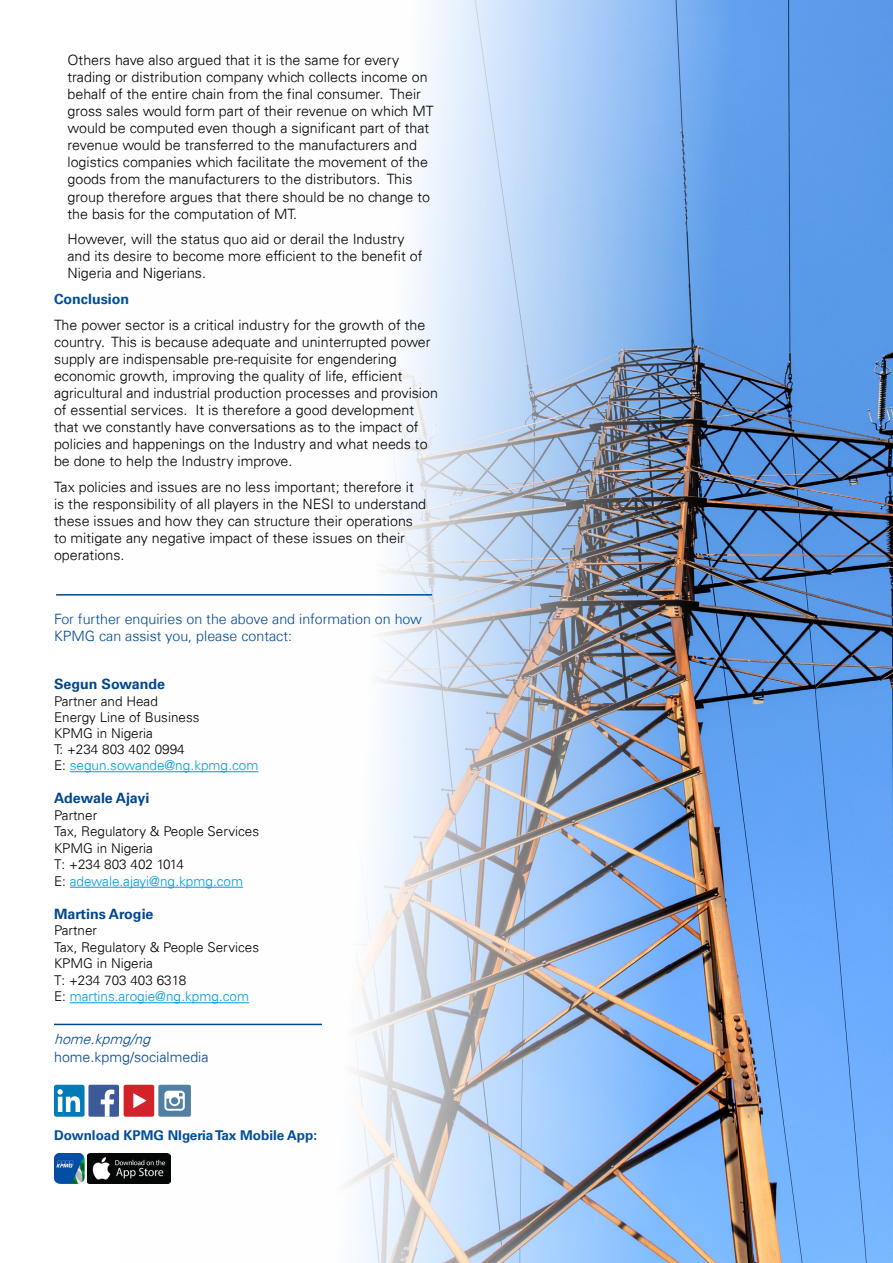
<style>
.page{position:relative;width:893px;height:1263px;background:#fff}
.page>*{position:absolute;margin:0;border:0;box-sizing:border-box;transform-origin:0 0}
.t1{font:300 14.25px/17.1px "Univers 45";color:#000}
.t2{font:300 14.25px/17.1px "Universfor KPMG";color:#00478f}
.t3{font:700 14.25px "Univers 65";color:#00478f}
.t4{font:300 14.25px "Univers 45";color:#00478f}
.t5{font:italic 300 14.25px "Univers 45";color:#00478f}
.t6{font:700 14.25px "Univers 65";color:#004e98}
.t7{font:300 13.5px/16.5px "Univers 45";color:#000}
.t8{font:700 13.5px "Univers 65";color:#004e98}
.s1{color:#009cdc}
</style>
<div class="page">
<img style="left:122px;top:0;width:771px;height:1263px">
<hr style="left:70px;top:771px;width:188px;height:1px;background:#009cdc">
<hr style="left:70px;top:887px;width:173px;height:1px;background:#009cdc">
<hr style="left:70px;top:1002px;width:179px;height:1px;background:#009cdc">
<div style="left:124px;top:1085px;width:30px;height:32px;background:#d2232a;border-radius:2px"></div>
<svg style="left:133px;top:1093px;width:14px;height:15px"></svg>
<div style="left:54px;top:1085px;width:31px;height:32px;background:#007bb6;border-radius:2px"></div>
<svg style="left:57px;top:1089px;width:23px;height:23px"></svg>
<div style="left:88px;top:1085px;width:31px;height:32px;background:#3d5a98;border-radius:2px"></div>
<svg style="left:101px;top:1089px;width:13px;height:28px"></svg>
<div style="left:158px;top:1085px;width:33px;height:32px;background:#5280a3;border-radius:2px"></div>
<svg style="left:164px;top:1091px;width:21px;height:20px"></svg>
<hr style="left:54px;top:1024px;width:268px;height:1px;background:#00478f">
<hr style="left:56px;top:594px;width:376px;height:2px;background:#00478f">
<img style="left:88px;top:1153px;width:82px;height:30px">
<img style="left:54px;top:1153px;width:30px;height:30px">
<p class="t1" style="left:68px;top:51px;width:368px">Others have also argued that it is the same for every trading or distribution company which collects income on behalf of the entire chain from the final consumer. Their gross sales would form part of their revenue on which MT would be computed even though a significant part of that revenue would be transferred to the manufacturers and logistics companies which facilitate the movement of the goods from the manufacturers to the distributors. This group therefore argues that there should be no change to the basis for the computation of MT.</p>
<p class="t1" style="left:68px;top:231px;width:356px">However, will the status quo aid or derail the Industry and its desire to become more efficient to the benefit of<br>Nigeria and Nigerians.</p>
<p class="t6" style="left:54px;top:291px;width:77px">Conclusion</p>
<p class="t1" style="left:54px;top:316px;width:385px">The power sector is a critical industry for the growth of the country. This is because adequate and uninterrupted power supply are indispensable pre-requisite for engendering economic growth, improving the quality of life, efficient agricultural and industrial production processes and provision of essential services. It is therefore a good development that we constantly have conversations as to the impact of policies and happenings on the Industry and what needs to be done to help the Industry improve.</p>
<p class="t1" style="left:54px;top:478px;width:374px">Tax policies and issues are no less important; therefore it is the responsibility of all players in the NESI to understand these issues and how they can structure their operations to mitigate any negative impact of these issues on their operations.</p>
<p class="t2" style="left:54px;top:611px;width:370px">For further enquiries on the above and information on how<br>KPMG can assist you, please contact:</p>
<p class="t3" style="left:54px;top:676px;width:113px">Segun Sowande</p>
<p class="t7" style="left:54px;top:693px;width:206px">Partner and Head<br>Energy Line of Business<br>KPMG in Nigeria<br>T: +234 803 402 0994<br>E: <span class="s1">segun.sowande@ng.kpmg.com</span></p>
<p class="t3" style="left:54px;top:790px;width:97px">Adewale Ajayi</p>
<p class="t7" style="left:54px;top:807px;width:207px">Partner<br>Tax, Regulatory &amp; People Services<br>KPMG in Nigeria<br>T: +234 803 402 1014<br>E: <span class="s1">adewale.ajayi@ng.kpmg.com</span></p>
<p class="t3" style="left:54px;top:905px;width:101px">Martins Arogie</p>
<p class="t7" style="left:54px;top:922px;width:207px">Partner<br>Tax, Regulatory &amp; People Services<br>KPMG in Nigeria<br>T: +234 703 403 6318<br>E: <span class="s1">martins.arogie@ng.kpmg.com</span></p>
<p class="t5" style="left:54px;top:1030px;width:102px">home.kpmg/ng</p>
<p class="t4" style="left:54px;top:1048px;width:156px">home.kpmg/socialmedia</p>
<p class="t8" style="left:54px;top:1127px;width:265px">Download KPMG NIgeria Tax Mobile App:</p>
</div>
